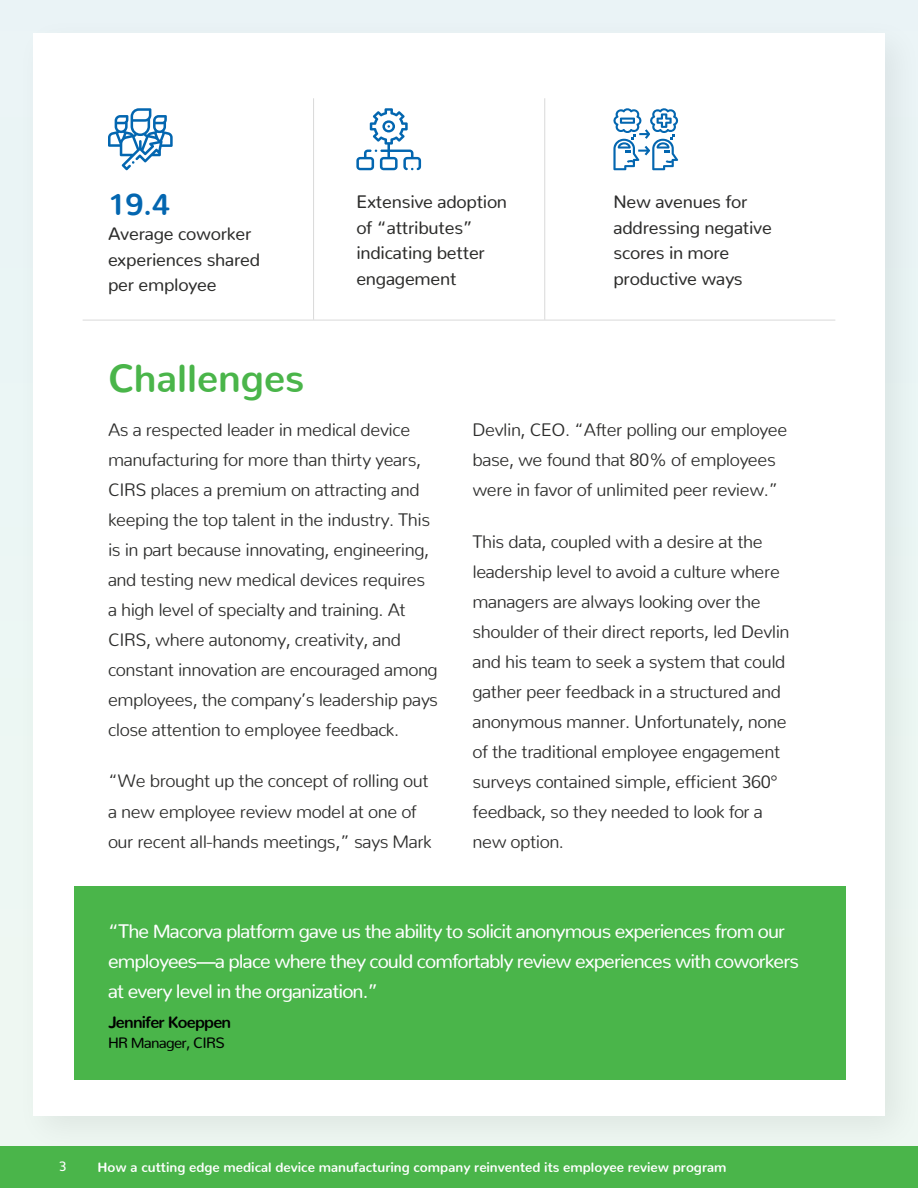
<style>
.page{position:relative;width:918px;height:1188px;background:#eaf4f6}
.page>*{position:absolute;margin:0;border:0;box-sizing:border-box;transform-origin:0 0}
.t1{font:700 39px "Nunito";color:#4ab54a}
.t2{font:700 30px "Nunito";color:#0366b0}
.t3{font:19.5px/30px "Nunito";letter-spacing:-.045em;color:#fff}
.t4{font:300 18px/30px "Nunito";letter-spacing:-.025em;color:#2d2d2c}
.t5{font:18px/25.5px "Nunito";letter-spacing:-.015em;color:#2d2d2c}
.t6{font:700 16.5px "Nunito";letter-spacing:-.045em;color:#000}
.t7{font:15px "Nunito";letter-spacing:-.045em;color:#000}
.t8{font:700 13.5px "Nunito";color:#fff}
.t9{font:13.5px "Nunito";color:#fff}
</style>
<div class="page">
<div style="left:0;top:1146px;width:918px;height:42px;background:#4ab54a"></div>
<div style="left:14px;top:15px;width:904px;height:1141px;background:#000;opacity:.07"></div>
<div style="left:33px;top:34px;width:852px;height:1082px;background:#fff"></div>
<hr style="left:83px;top:320px;width:752px;height:1px;background:#d9d9d9">
<hr style="left:313px;top:98px;width:1px;height:222px;background:#d9d9d9">
<hr style="left:544px;top:98px;width:1px;height:222px;background:#d9d9d9">
<svg style="left:108px;top:108px;width:65px;height:62px"></svg>
<svg style="left:356px;top:108px;width:65px;height:62px"></svg>
<svg style="left:613px;top:108px;width:66px;height:62px"></svg>
<div style="left:74px;top:886px;width:772px;height:194px;background:#4ab54a"></div>
<h2 class="t2" style="left:108px;top:178px;width:63px">19.4</h2>
<p class="t5" style="left:108px;top:219px;width:154px">Average coworker experiences shared per employee</p>
<h1 class="t1" style="left:108px;top:343px;width:198px">Challenges</h1>
<p class="t5" style="left:356px;top:187px;width:152px">Extensive adoption of “attributes” indicating better engagement</p>
<p class="t5" style="left:613px;top:187px;width:160px">New avenues for addressing negative scores in more productive ways</p>
<p class="t4" style="left:108px;top:413px;width:332px">As a respected leader in medical device manufacturing for more than thirty years, CIRS places a premium on attracting and keeping the top talent in the industry. This is in part because innovating, engineering, and testing new medical devices requires a high level of specialty and training. At CIRS, where autonomy, creativity, and constant innovation are encouraged among employees, the company’s leadership pays close attention to employee feedback.</p>
<p class="t4" style="left:108px;top:764px;width:325px">“We brought up the concept of rolling out a new employee review model at one of our recent all-hands meetings,” says Mark</p>
<p class="t4" style="left:472px;top:413px;width:316px">Devlin, CEO. “After polling our employee base, we found that 80% of employees were in favor of unlimited peer review.”</p>
<p class="t4" style="left:472px;top:524px;width:319px">This data, coupled with a desire at the leadership level to avoid a culture where managers are always looking over the shoulder of their direct reports, led Devlin and his team to seek a system that could gather peer feedback in a structured and anonymous manner. Unfortunately, none of the traditional employee engagement surveys contained simple, efficient 360° feedback, so they needed to look for a new option.</p>
<p class="t3" style="left:108px;top:914px;width:693px">“The Macorva platform gave us the ability to solicit anonymous experiences from our employees—a place where they could comfortably review experiences with coworkers at every level in the organization.”</p>
<p class="t6" style="left:108px;top:1008px;width:125px">Jennifer Koeppen</p>
<p class="t7" style="left:108px;top:1030px;width:119px">HR Manager, CIRS</p>
<p class="t9" style="left:59px;top:1155px;width:9px">3</p>
<p class="t8" style="left:98px;top:1155px;width:631px">How a cutting edge medical device manufacturing company reinvented its employee review program</p>
</div>
